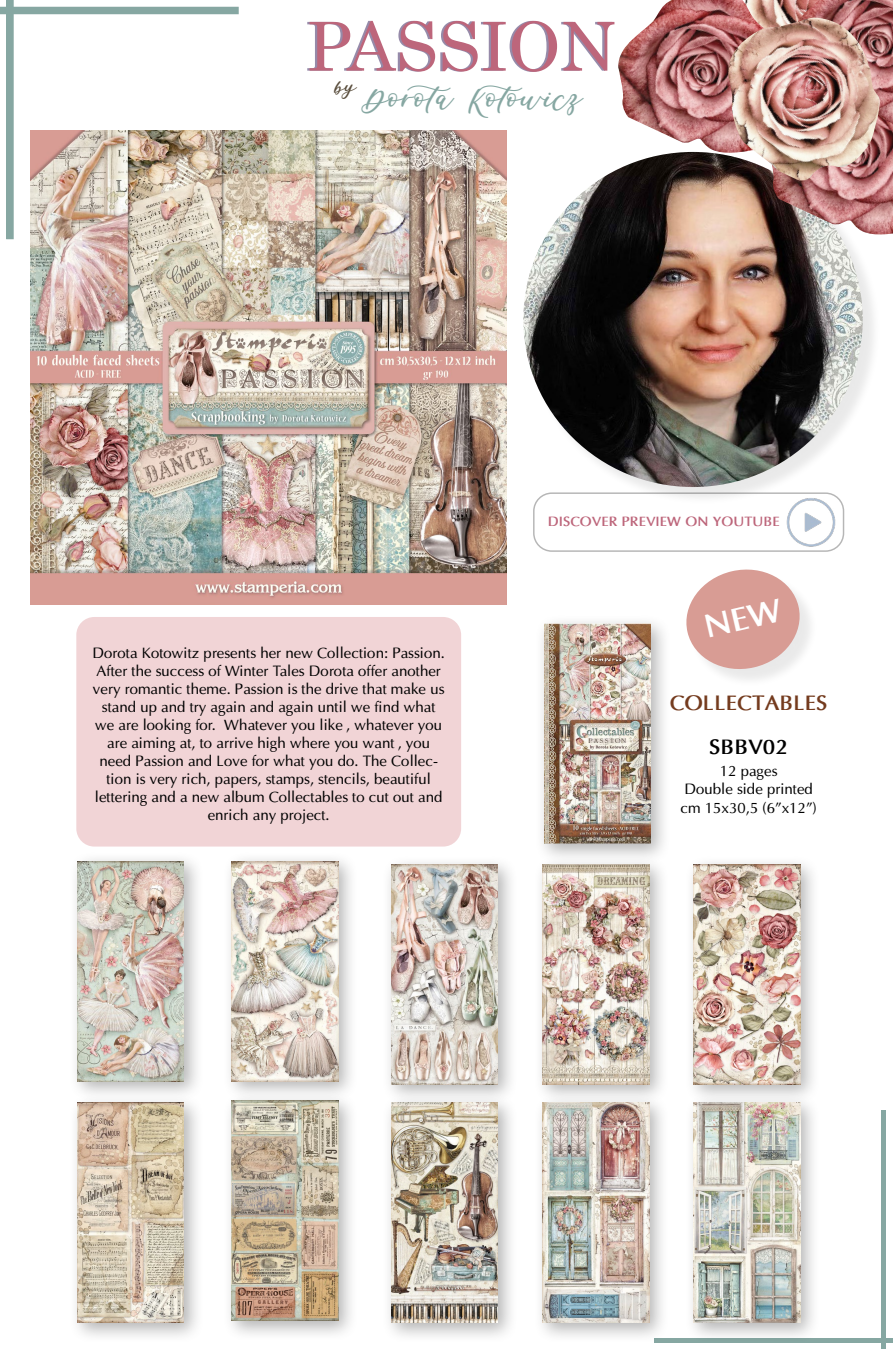
<style>
.page{position:relative;width:893px;height:1350px;background:#fff}
.page>*{position:absolute;margin:0;border:0;box-sizing:border-box;transform-origin:0 0}
.t1{font:67.5px "Century";color:#bd667b}
.t2{font:34.5px "Cocktails";color:#86a7a2}
.t3{font:22.5px "Cocktails";color:#594d3c}
.t4{font:700 21px "Optima";color:#743b1e}
.t5{font:700 21px "Optima";color:#000}
.t6{font:15px/18px "Optima";color:#000;text-align:center}
.t7{font:700 13.5px "Optima";color:#bd667b}
</style>
<div class="page">
<div style="left:76px;top:617px;width:385px;height:230px;background:#f1d4d6;border-radius:18px"></div>
<div style="left:0;top:7px;width:239px;height:7px;background:#86a7a2"></div>
<div style="left:7px;top:0;width:6px;height:238px;background:#86a7a2"></div>
<div style="left:6px;top:0;width:8px;height:239px;border:2px solid #86a7a2"></div>
<img style="left:31px;top:130px;width:475px;height:474px">
<div style="left:654px;top:1338px;width:239px;height:5px;background:#86a7a2"></div>
<div style="left:881px;top:1110px;width:5px;height:239px;background:#86a7a2"></div>
<div style="left:533px;top:492px;width:311px;height:60px;border:2px solid #000;border-radius:18px"></div>
<img style="left:776px;top:506px;width:69px;height:46px">
<div style="left:526px;top:154px;width:355px;height:352px;background:#000;opacity:.09"></div>
<img style="left:523px;top:153px;width:340px;height:334px">
<img style="left:768px;top:123px;width:125px;height:112px">
<img style="left:792px;top:0;width:101px;height:123px">
<img style="left:618px;top:0;width:170px;height:153px">
<img style="left:728px;top:18px;width:152px;height:163px">
<div style="left:534px;top:614px;width:137px;height:250px;background:#000;opacity:.3"></div>
<img style="left:544px;top:624px;width:106px;height:220px">
<div style="left:533px;top:855px;width:137px;height:250px;background:#000;opacity:.3"></div>
<img style="left:543px;top:865px;width:106px;height:219px">
<div style="left:381px;top:1093px;width:137px;height:250px;background:#000;opacity:.3"></div>
<img style="left:391px;top:1105px;width:107px;height:217px">
<div style="left:68px;top:852px;width:136px;height:250px;background:#000;opacity:.3"></div>
<img style="left:78px;top:861px;width:106px;height:220px">
<div style="left:684px;top:855px;width:137px;height:250px;background:#000;opacity:.3"></div>
<img style="left:694px;top:865px;width:106px;height:219px">
<div style="left:533px;top:1093px;width:137px;height:250px;background:#000;opacity:.3"></div>
<img style="left:543px;top:1103px;width:106px;height:219px">
<div style="left:222px;top:852px;width:137px;height:250px;background:#000;opacity:.3"></div>
<img style="left:232px;top:861px;width:106px;height:220px">
<div style="left:381px;top:855px;width:137px;height:250px;background:#000;opacity:.3"></div>
<img style="left:391px;top:865px;width:107px;height:219px">
<div style="left:68px;top:1093px;width:136px;height:250px;background:#000;opacity:.3"></div>
<img style="left:78px;top:1103px;width:106px;height:219px">
<div style="left:684px;top:1093px;width:137px;height:250px;background:#000;opacity:.3"></div>
<img style="left:694px;top:1103px;width:106px;height:219px">
<div style="left:222px;top:1091px;width:137px;height:250px;background:#000;opacity:.3"></div>
<img style="left:232px;top:1101px;width:106px;height:220px">
<div style="left:689px;top:572px;width:129px;height:116px;background:#000;opacity:.09"></div>
<svg style="left:686px;top:569px;width:119px;height:105px"></svg>
<h1 class="t1" style="left:307px;top:-10px;width:310px">PASSION</h1>
<h3 class="t3" style="left:335px;top:78px;width:23px">by</h3>
<h2 class="t2" style="left:360px;top:84px;width:224px">Dorota Kotowicz</h2>
<p class="t6" style="left:93px;top:644px;width:354px">Dorota Kotowitz presents her new Collection: Passion.<br>After the success of Winter Tales Dorota offer another very romantic theme. Passion is the drive that make us stand up and try again and again until we find what we are looking for. Whatever you like , whatever you are aiming at, to arrive high where you want , you need Passion and Love for what you do. The Collec&shy;tion is very rich, papers, stamps, stencils, beautiful lettering and a new album Collectables to cut out and enrich any project.</p>
<p class="t7" style="left:548px;top:513px;width:234px">DISCOVER PREVIEW ON YOUTUBE</p>
<h3 class="t4" style="left:670px;top:690px;width:159px">COLLECTABLES</h3>
<h3 class="t5" style="left:709px;top:734px;width:80px">SBBV02</h3>
<p class="t6" style="left:684px;top:762px;width:130px">12 pages<br>Double side printed</p>
<p class="t6" style="left:681px;top:798px;width:138px">cm 15x30,5 (6”x12”)</p>
</div>
